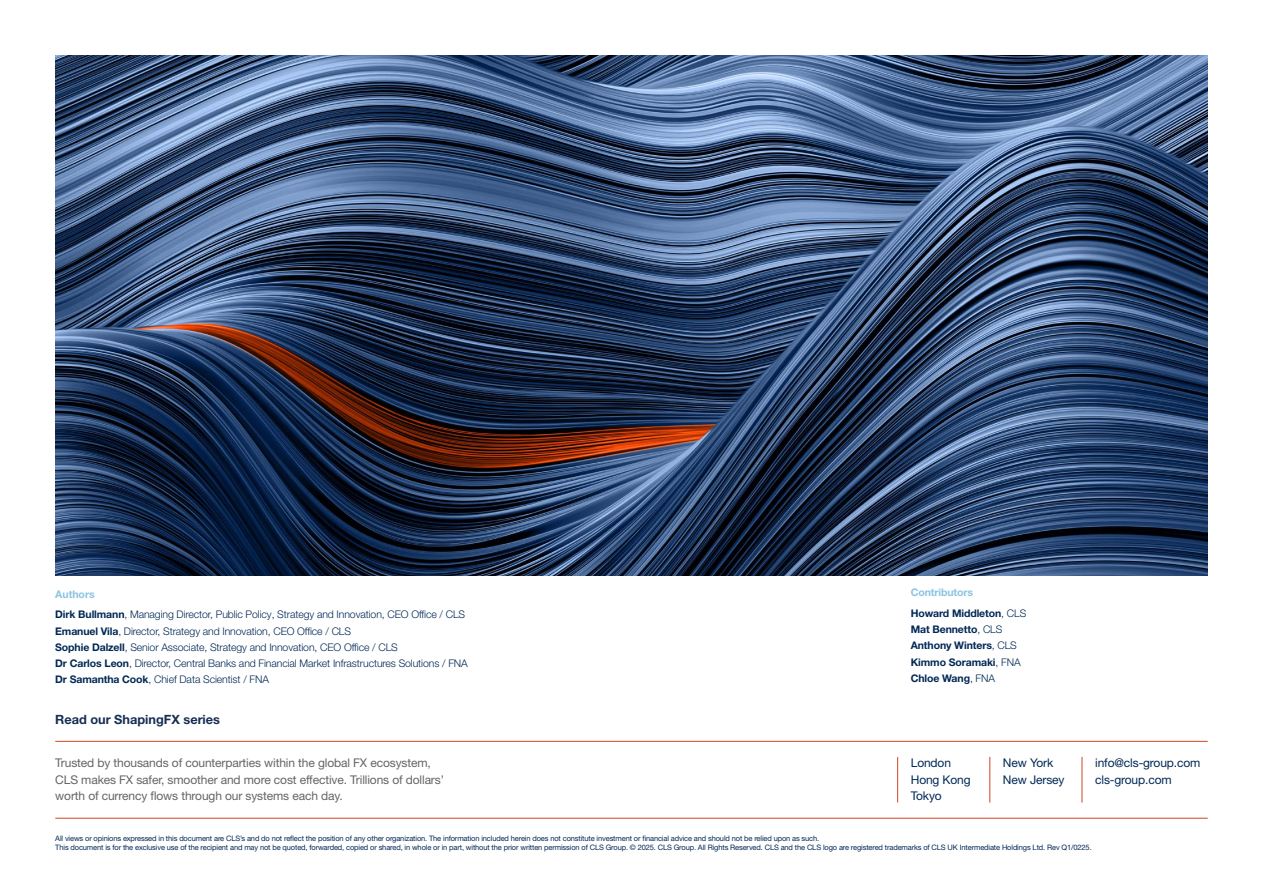
<style>
.page{position:relative;width:1263px;height:893px;background:#fff}
.page>*{position:absolute;margin:0;border:0;box-sizing:border-box;transform-origin:0 0}
.t1{font:700 12.75px "Helvetica Neue LT Pro";color:#152e53}
.t2{font:12px/16.5px "Helvetica Neue LT Pro";letter-spacing:-.01em;color:#646469}
.t3{font:12px/16.5px "Helvetica Neue LT Pro";letter-spacing:-.01em;color:#002855}
.t4{font:300 10.5px/16.2px "Helvetica Neue LT Pro";letter-spacing:-.01em;color:#002855}
.t5{font:700 10.5px/16.2px "Helvetica Neue LT Pro";letter-spacing:-.01em;color:#002855}
.t6{font:7.5px/9px "Helvetica Neue LT Pro";letter-spacing:-.02em;color:#002855}
.s1{font-weight:700;color:#8cc3e3}
.s2{font-weight:700}
.s3{color:#8cc3e3}
.s4{font-weight:300}
</style>
<div class="page">
<hr style="left:989px;top:757px;width:1px;height:46px;background:#cf4520">
<hr style="left:897px;top:757px;width:1px;height:45px;background:#cf4520">
<hr style="left:55px;top:741px;width:1153px;height:1px;background:#cf4520">
<hr style="left:55px;top:818px;width:1153px;height:1px;background:#cf4520">
<hr style="left:1082px;top:757px;width:1px;height:46px;background:#cf4520">
<img style="left:55px;top:55px;width:1153px;height:521px">
<h3 class="t4" style="left:55px;top:583px;width:411px;line-height:20.5px"><span class="s1">Authors<br></span><span class="s2">Dirk Bullmann</span>, Managing Director, Public Policy, Strategy and Innovation, CEO Office / CLS</h3>
<p class="t4" style="left:55px;top:622px;width:414px"><span class="s2">Emanuel Vila</span>, Director, Strategy and Innovation, CEO Office / CLS<br><span class="s2">Sophie Dalzell</span>, Senior Associate, Strategy and Innovation, CEO Office / CLS<br><span class="s2">Dr Carlos Leon</span>, Director, Central Banks and Financial Market Infrastructures Solutions / FNA <span class="s2">Dr Samantha Cook</span>, Chief Data Scientist / FNA</p>
<h1 class="t1" style="left:55px;top:712px;width:166px">Read our ShapingFX series</h1>
<h3 class="t5" style="left:911px;top:582px;width:117px;line-height:20.5px"><span class="s3">Contributors<br></span>Howard Middleton<span class="s4">, CLS</span></h3>
<h3 class="t5" style="left:911px;top:621px;width:111px">Mat Bennetto<span class="s4">, CLS<br></span>Anthony Winters<span class="s4">, CLS<br></span>Kimmo Soramaki<span class="s4">, FNA<br></span>Chloe Wang<span class="s4">, FNA</span></h3>
<h2 class="t3" style="left:911px;top:754px;width:61px">London<br>Hong Kong<br>Tokyo</h2>
<h2 class="t3" style="left:1003px;top:754px;width:63px">New York<br>New Jersey</h2>
<h2 class="t3" style="left:1095px;top:754px;width:107px">info@cls-group.com cls-group.com</h2>
<h2 class="t2" style="left:55px;top:754px;width:390px">Trusted by thousands of counterparties within the global FX ecosystem,<br>CLS makes FX safer, smoother and more cost effective. Trillions of dollars’ worth of currency flows through our systems each day.</h2>
<p class="t6" style="left:55px;top:834px;width:1038px">All views or opinions expressed in this document are CLS’s and do not reflect the position of any other organization. The information included herein does not constitute investment or financial advice and should not be relied upon as such.<br>This document is for the exclusive use of the recipient and may not be quoted, forwarded, copied or shared, in whole or in part, without the prior written permission of CLS Group. © 2025. CLS Group. All Rights Reserved. CLS and the CLS logo are registered trademarks of CLS UK Intermediate Holdings Ltd. Rev Q1/0225.</p>
</div>
